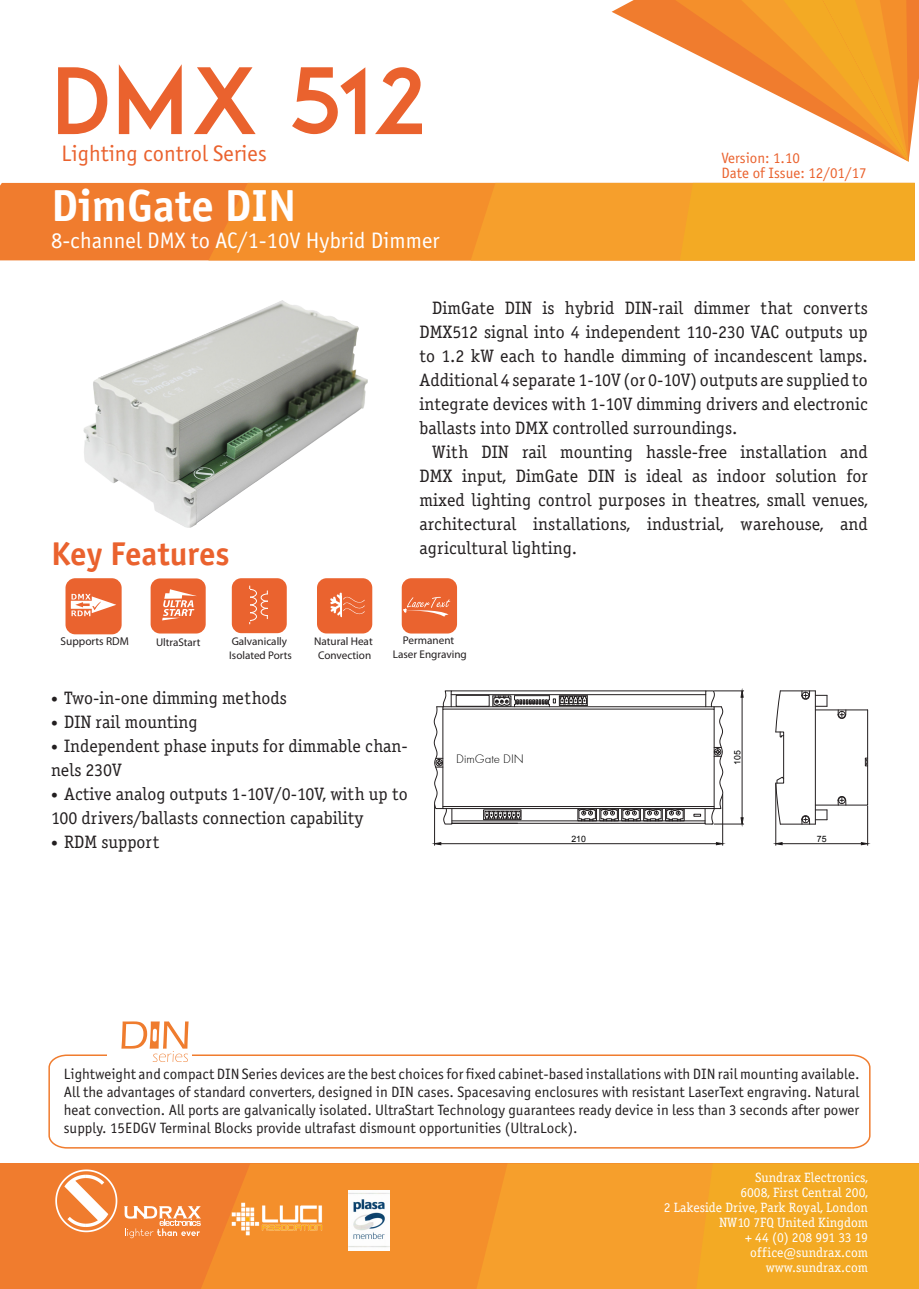
<style>
.page{position:relative;width:919px;height:1289px;background:#fff}
.page>*{position:absolute;margin:0;border:0;box-sizing:border-box;transform-origin:0 0}
.t1{font:90px "ADAM.CGPRO";color:#ea622e}
.t2{font:700 45px "Officina Sans C";color:#fff}
.t3{font:700 33px "Officina Sans C";color:#ea622e}
.t4{font:22.5px "Officina Sans C";color:#fff}
.t5{font:22.5px "Officina Sans C";color:#ea622e}
.t6{font:18px/24px "Officina Serif Book C";color:#231f20}
.t7{font:15px/18px "Officina Sans C";color:#231f20;text-align:justify}
.t8{font:15px/15px "Officina Sans C";color:#ea622e}
.t9{font:13.5px/15px "Officina Serif Book C";color:#fff;text-align:right}
.t10{font:12.9px "Futura Light C";color:#000}
.t11{font:11.4px "Myriad Pro";color:#231f20}
.t12{font:11.1px/13.4px "Myriad Pro";color:#231f20;text-align:center}
.t13{font:8.7px "Arial";color:#000}
.s1{font-size:13.5px}
</style>
<div class="page">
<div style="left:0;top:183px;width:208px;height:77px;background:#f07c2e"></div>
<svg style="left:208px;top:183px;width:262px;height:77px;background:#f38d2b"></svg>
<svg style="left:470px;top:183px;width:444px;height:77px;background:#f4a427"></svg>
<svg style="left:611px;top:0;width:64px;height:44px;fill:#f07c2e"></svg>
<svg style="left:675px;top:0;width:243px;height:162px"></svg>
<svg style="left:48px;top:1054px;width:823px;height:95px"></svg>
<div style="left:107px;top:1047px;width:84px;height:12px;background:#fff"></div>
<svg style="left:121px;top:1021px;width:67px;height:40px"></svg>
<div style="left:152px;top:1030px;width:5px;height:9px;background:#fff"></div>
<div style="left:232px;top:578px;width:55px;height:55px;background:#ea632f;border-radius:10px"></div>
<div style="left:243px;top:589px;width:14px;height:8px;border:1px solid #fff;border-radius:50%"></div>
<div style="left:243px;top:596px;width:14px;height:9px;border:1px solid #fff;border-radius:50%"></div>
<div style="left:243px;top:604px;width:14px;height:9px;border:1px solid #fff;border-radius:50%"></div>
<div style="left:243px;top:612px;width:14px;height:9px;border:1px solid #fff;border-radius:50%"></div>
<div style="left:242px;top:589px;width:7px;height:32px;background:#ea632f"></div>
<div style="left:261px;top:593px;width:13px;height:8px;border:1px solid #fff;border-radius:50%"></div>
<div style="left:261px;top:600px;width:13px;height:8px;border:1px solid #fff;border-radius:50%"></div>
<div style="left:261px;top:608px;width:13px;height:8px;border:1px solid #fff;border-radius:50%"></div>
<div style="left:267px;top:590px;width:7px;height:30px;background:#ea632f"></div>
<div style="left:317px;top:578px;width:55px;height:55px;background:#ea632f;border-radius:10px"></div>
<svg style="left:330px;top:592px;width:35px;height:25px"></svg>
<div style="left:65px;top:578px;width:57px;height:56px;background:#ea632f;border-radius:10px"></div>
<svg style="left:71px;top:594px;width:45px;height:22px"></svg>
<div style="left:151px;top:578px;width:55px;height:55px;background:#ea632f;border-radius:10px"></div>
<svg style="left:162px;top:589px;width:35px;height:31px"></svg>
<div style="left:401px;top:578px;width:56px;height:55px;background:#ea632f;border-radius:10px"></div>
<svg style="left:403px;top:597px;width:47px;height:19px"></svg>
<svg style="left:775px;top:690px;width:9px;height:47px"></svg>
<svg style="left:775px;top:776px;width:9px;height:48px"></svg>
<hr style="left:780px;top:690px;width:35px;height:1px;background:#231f20">
<hr style="left:780px;top:823px;width:35px;height:1px;background:#231f20">
<svg style="left:801px;top:691px;width:67px;height:133px"></svg>
<hr style="left:775px;top:783px;width:1px;height:62px;background:#231f20">
<hr style="left:867px;top:806px;width:1px;height:39px;background:#231f20">
<hr style="left:782px;top:843px;width:79px;height:1px;background:#231f20">
<svg style="left:775px;top:841px;width:7px;height:4px"></svg>
<svg style="left:860px;top:841px;width:8px;height:4px"></svg>
<hr style="left:722px;top:794px;width:1px;height:51px;background:#231f20">
<hr style="left:434px;top:804px;width:1px;height:41px;background:#231f20">
<hr style="left:441px;top:843px;width:275px;height:1px;background:#231f20">
<svg style="left:715px;top:841px;width:8px;height:4px"></svg>
<svg style="left:434px;top:841px;width:7px;height:4px"></svg>
<svg style="left:434px;top:690px;width:309px;height:134px"></svg>
<img style="left:83px;top:300px;width:284px;height:227px">
<div style="left:0;top:1163px;width:918px;height:125px;background:#f07c2e"></div>
<svg style="left:201px;top:1164px;width:275px;height:124px;background:#f38d2b"></svg>
<svg style="left:476px;top:1163px;width:220px;height:125px;background:#f59d2b"></svg>
<div style="left:696px;top:1163px;width:222px;height:125px;background:#f3aa24"></div>
<svg style="left:55px;top:1169px;width:62px;height:63px"></svg>
<svg style="left:124px;top:1206px;width:77px;height:32px"></svg>
<img style="left:348px;top:1190px;width:41px;height:60px">
<img style="left:224px;top:1199px;width:104px;height:39px">
<h1 class="t1" style="left:51px;top:46px;width:378px">DMX 512</h1>
<p class="t5" style="left:62px;top:141px;width:207px">Lighting control Series</p>
<h2 class="t2" style="left:51px;top:180px;width:247px">DimGate DIN</h2>
<p class="t4" style="left:51px;top:228px;width:390px">8-channel DMX to AC/1-10V Hybrid Dimmer</p>
<p class="t8" style="left:721px;top:151px;width:147px">Version: 1.10<br>Date of Issue: 12/01/17</p>
<h3 class="t3" style="left:51px;top:535px;width:180px">Key Features</h3>
<p class="t6" style="left:419px;top:296px;width:450px;text-align:justify;text-indent:13px">DimGate DIN is hybrid DIN-rail dimmer that converts DMX512 signal into 4 independent 110-230 VAC outputs up to 1.2 kW each to handle dimming of incandescent lamps.<br>Additional 4 separate 1-10V (or 0-10V) outputs are supplied to integrate devices with 1-10V dimming drivers and electronic ballasts into DMX controlled surroundings.</p>
<p class="t6" style="left:419px;top:440px;width:450px;text-align:justify;text-indent:13px">With DIN rail mounting hassle-free installation and DMX input, DimGate DIN is ideal as indoor solution for mixed lighting control purposes in theatres, small venues, architectural installations, industrial, warehouse, and agricultural lighting.</p>
<p class="t11" style="left:61px;top:634px;width:70px">Supports RDM</p>
<p class="t12" style="left:156px;top:635px;width:46px">UltraStart</p>
<p class="t12" style="left:393px;top:633px;width:75px">Permanent<br>Laser Engraving</p>
<p class="t12" style="left:229px;top:634px;width:64px;text-align:left">Galvanically<br>Isolated Ports</p>
<p class="t12" style="left:314px;top:634px;width:60px">Natural Heat<br>Convection</p>
<p class="t6" style="left:51px;top:686px;width:237px"><span class="s1">•</span> Two-in-one dimming methods</p>
<p class="t6" style="left:51px;top:710px;width:148px"><span class="s1">•</span> DIN rail mounting</p>
<p class="t6" style="left:51px;top:734px;width:358px"><span class="s1">•</span> Independent phase inputs for dimmable chan&shy;nels 230V</p>
<p class="t6" style="left:51px;top:782px;width:358px"><span class="s1">•</span> Active analog outputs 1-10V/0-10V, with up to<br>100 drivers/ballasts connection capability</p>
<p class="t6" style="left:51px;top:830px;width:110px"><span class="s1">•</span> RDM support</p>
<p class="t10" style="left:456px;top:751px;width:69px">DimGate DIN</p>
<p class="t13" style="left:571px;top:833px;width:16px">210</p>
<p class="t13" style="left:731px;top:765px;width:16px;rotate:-90deg">105</p>
<p class="t13" style="left:816px;top:833px;width:11px">75</p>
<p class="t7" style="left:64px;top:1065px;width:797px">Lightweight and compact DIN Series devices are the best choices for fixed cabinet-based installations with DIN rail mounting available.<br>All the advantages of standard converters, designed in DIN cases. Spacesaving enclosures with resistant LaserText engraving. Natural heat convection. All ports are galvanically isolated. UltraStart Technology guarantees ready device in less than 3 seconds after power supply. 15EDGV Terminal Blocks provide ultrafast dismount opportunities (UltraLock).</p>
<p class="t9" style="left:663px;top:1169px;width:205px">Sundrax Electronics,<br>6008, First Central 200,<br>2 Lakeside Drive, Park Royal, London<br>NW10 7FQ United Kingdom<br>+ 44 (0) 208 991 33 19 office@sundrax.com www.sundrax.com</p>
</div>
